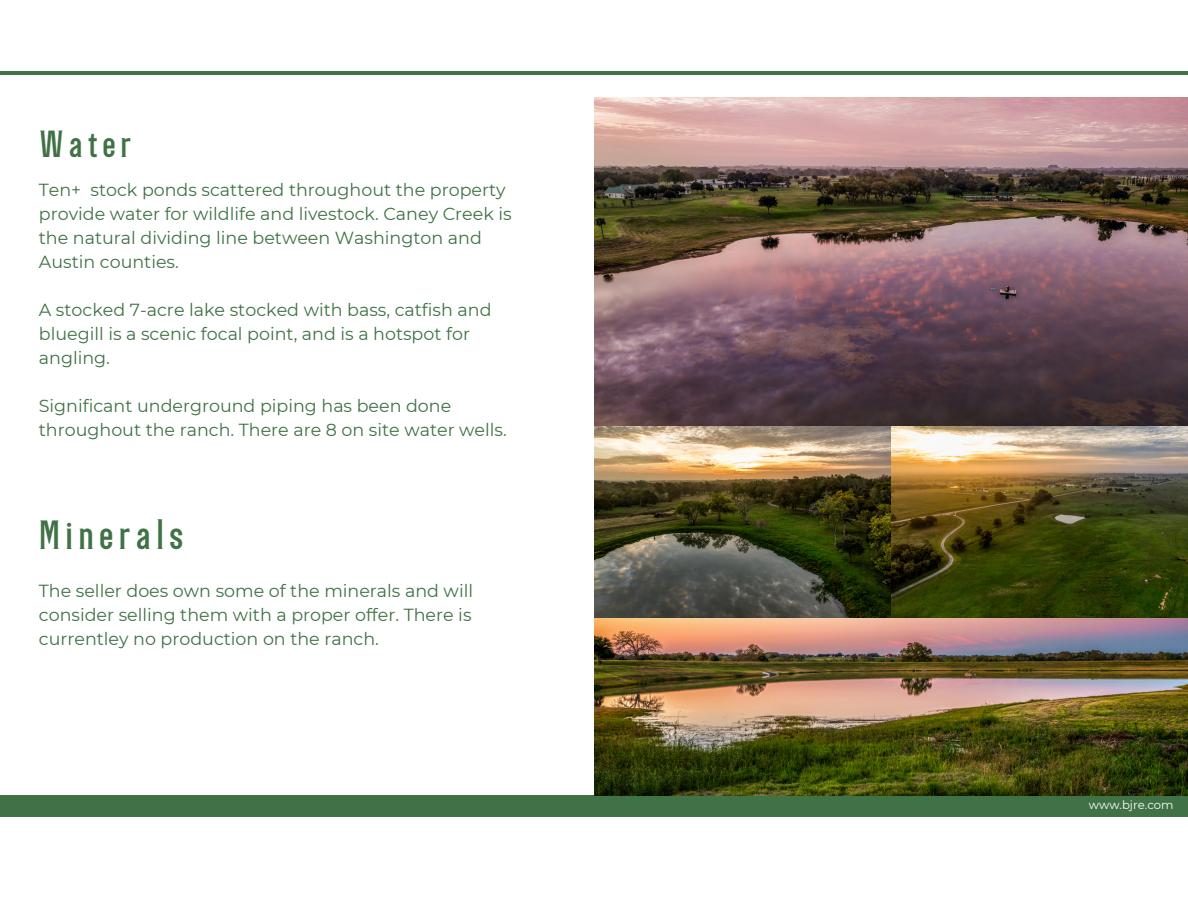
<style>
.page{position:relative;width:1188px;height:918px;background:#fff}
.page>*{position:absolute;margin:0;border:0;box-sizing:border-box;transform-origin:0 0}
.t1{font:700 37.65px "Green Grove";letter-spacing:.13em;color:#407245}
.t2{font:700 34.8px "Green Grove";letter-spacing:.13em;color:#407245}
.t3{font:17.4px/24px "Montserrat";color:#407245}
.t4{font:11.7px "Montserrat";color:#fff}
</style>
<div class="page">
<hr style="left:0;top:71px;width:1188px;height:4px;background:#407245">
<div style="left:0;top:796px;width:1188px;height:21px;background:#407245"></div>
<img style="left:594px;top:97px;width:594px;height:699px">
<p class="t2" style="left:39px;top:131px;width:94px">Water</p>
<p class="t3" style="left:39px;top:178px;width:474px">Ten+ stock ponds scattered throughout the property provide water for wildlife and livestock. Caney Creek is the natural dividing line between Washington and Austin counties.</p>
<p class="t3" style="left:39px;top:298px;width:454px">A stocked 7-acre lake stocked with bass, catfish and bluegill is a scenic focal point, and is a hotspot for angling.</p>
<p class="t3" style="left:39px;top:394px;width:469px">Significant underground piping has been done throughout the ranch. There are 8 on site water wells.</p>
<p class="t1" style="left:39px;top:521px;width:146px">Minerals</p>
<p class="t3" style="left:39px;top:579px;width:436px;text-align:justify">The seller does own some of the minerals and will consider selling them with a proper offer. There is currentley no production on the ranch.</p>
<p class="t4" style="left:1089px;top:798px;width:86px">www.bjre.com</p>
</div>
